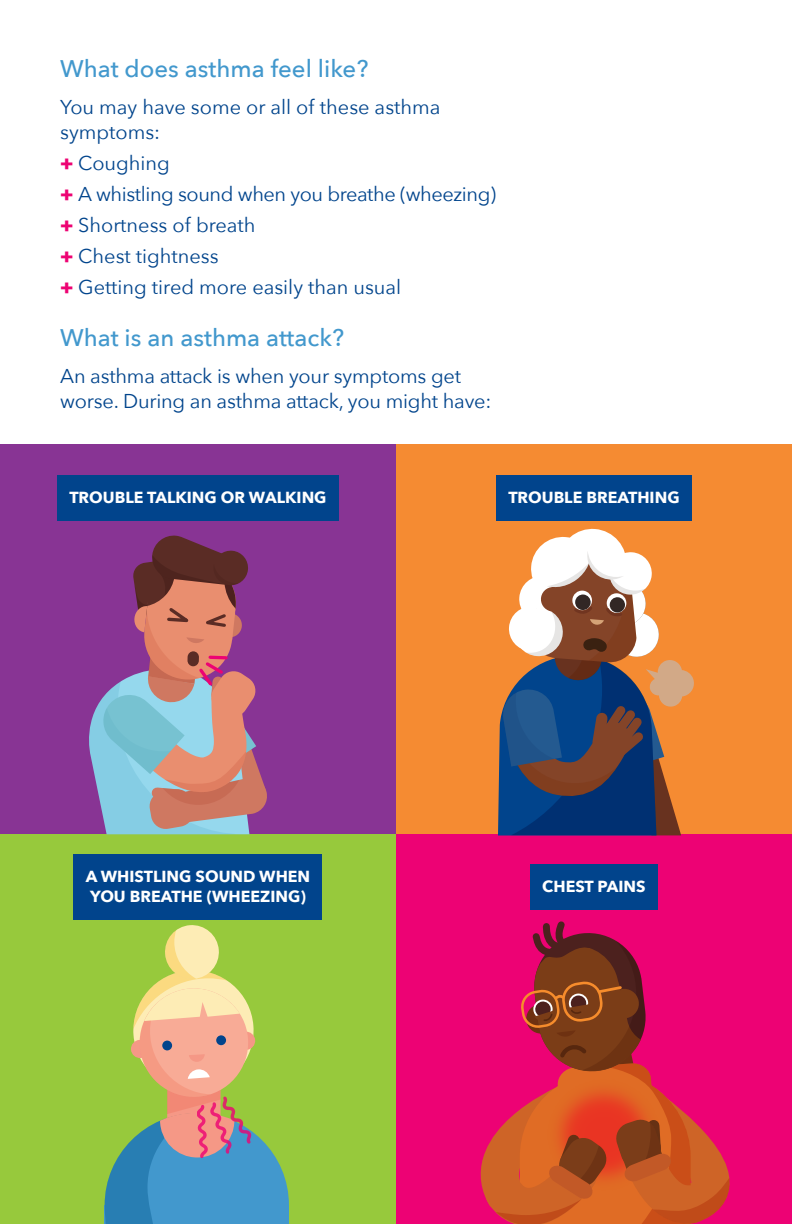
<style>
.page{position:relative;width:792px;height:1224px;background:#fff}
.page>*{position:absolute;margin:0;border:0;box-sizing:border-box;transform-origin:0 0}
.t1{font:500 24px "Avenir Next";color:#4298cd}
.t2{font:20px/31px "Avenir Next";letter-spacing:-.01em;color:#01448c}
.t3{font:700 16px/20px "Avenir Next";color:#fff}
.s1{font-weight:800;color:#ed0373}
</style>
<div class="page">
<div style="left:0;top:444px;width:396px;height:390px;background:#883494"></div>
<div style="left:396px;top:444px;width:396px;height:390px;background:#f58b32"></div>
<div style="left:0;top:834px;width:396px;height:390px;background:#97c93c"></div>
<div style="left:396px;top:834px;width:396px;height:390px;background:#ed0274"></div>
<svg style="left:480px;top:921px;width:250px;height:303px"></svg>
<svg style="left:89px;top:535px;width:178px;height:299px"></svg>
<svg style="left:105px;top:925px;width:184px;height:299px"></svg>
<div style="left:162px;top:1041px;width:10px;height:9px;background:#01448c;border-radius:50%"></div>
<div style="left:216px;top:1035px;width:10px;height:10px;background:#01448c;border-radius:50%"></div>
<svg style="left:498px;top:528px;width:196px;height:308px"></svg>
<div style="left:57px;top:475px;width:282px;height:46px;background:#01448c"></div>
<div style="left:74px;top:854px;width:248px;height:66px;background:#01448c"></div>
<div style="left:496px;top:475px;width:196px;height:46px;background:#01448c"></div>
<div style="left:530px;top:864px;width:128px;height:46px;background:#01448c"></div>
<p class="t1" style="left:60px;top:53px;width:310px">What does asthma feel like?</p>
<p class="t2" style="left:60px;top:95px;width:382px;line-height:25px">You may have some or all of these asthma symptoms:</p>
<p class="t2" style="left:60px;top:148px;width:437px"><span class="s1">+</span> Coughing<br><span class="s1">+</span> A whistling sound when you breathe (wheezing) <span class="s1">+</span> Shortness of breath<br><span class="s1">+</span> Chest tightness<br><span class="s1">+</span> Getting tired more easily than usual</p>
<p class="t1" style="left:60px;top:322px;width:285px">What is an asthma attack?</p>
<p class="t2" style="left:60px;top:364px;width:433px;line-height:25px">An asthma attack is when your symptoms get worse. During an asthma attack, you might have:</p>
<p class="t3" style="left:69px;top:488px;width:259px">TROUBLE TALKING OR WALKING</p>
<p class="t3" style="left:508px;top:488px;width:173px">TROUBLE BREATHING</p>
<p class="t3" style="left:86px;top:867px;width:226px">A WHISTLING SOUND WHEN<br>YOU BREATHE (WHEEZING)</p>
<p class="t3" style="left:542px;top:877px;width:105px">CHEST PAINS</p>
</div>
